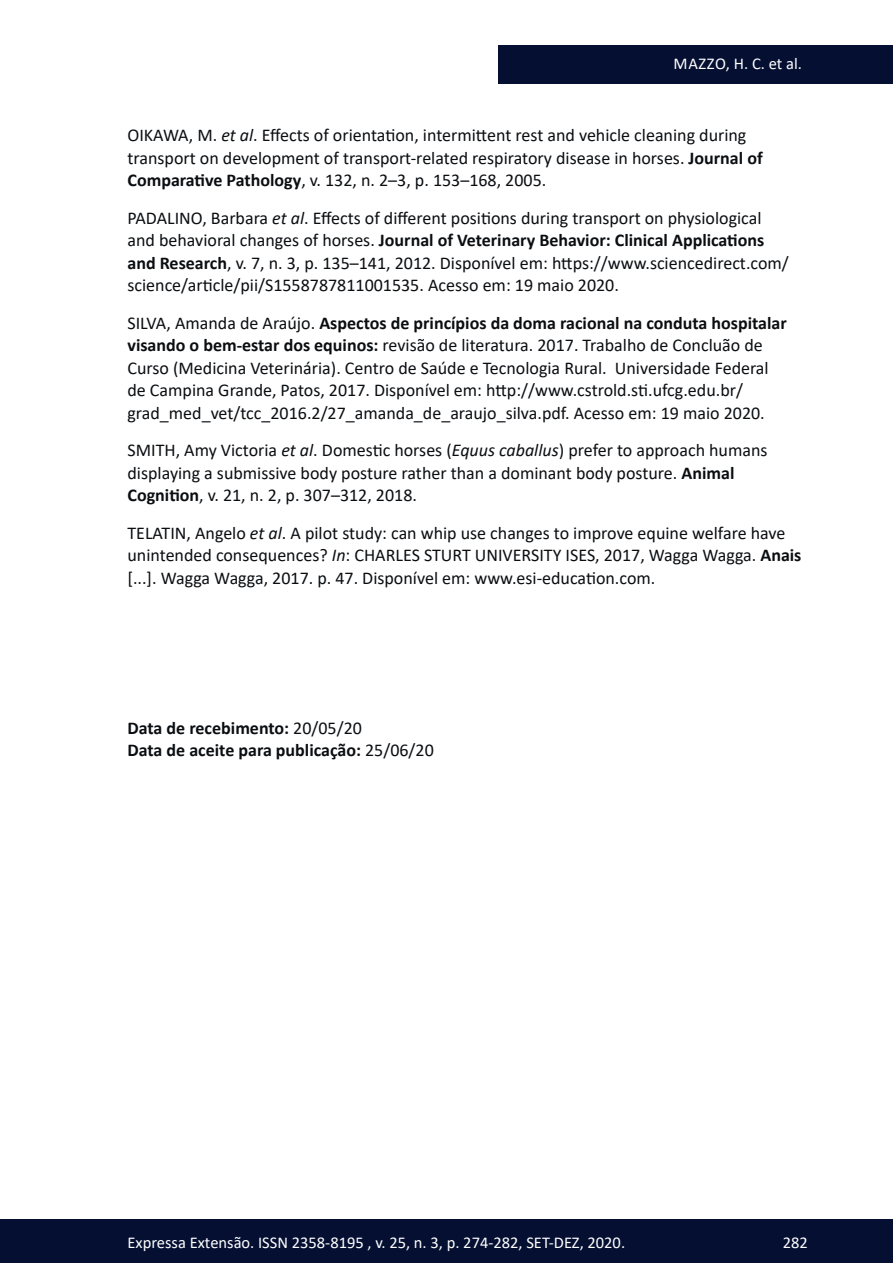
<style>
.page{position:relative;width:893px;height:1263px;background:#fff}
.page>*{position:absolute;margin:0;border:0;box-sizing:border-box;transform-origin:0 0}
.t1{font:18px/22.5px "Calibri";color:#0b0e11}
.t2{font:700 18px/22.5px "Calibri";color:#0b0e11}
.t3{font:16.5px "Calibri";color:#fff}
.t4{font:16.5px "Calibri";letter-spacing:.035em;color:#fff}
.s1{font-style:italic}
.s2{font-weight:700}
.s3{font-weight:400}
</style>
<div class="page">
<div style="left:0;top:1219px;width:893px;height:44px;background:#040f32"></div>
<div style="left:498px;top:45px;width:395px;height:39px;background:#040f32"></div>
<p class="t4" style="left:674px;top:52px;width:130px">MAZZO, H. C. et al.</p>
<p class="t1" style="left:128px;top:123px;width:637px">OIKAWA, M. <span class="s1">et al</span>. Effects of orientation, intermittent rest and vehicle cleaning during transport on development of transport-related respiratory disease in horses. <span class="s2">Journal of<br>Comparative Pathology</span>, v. 132, n. 2–3, p. 153–168, 2005.</p>
<p class="t1" style="left:128px;top:206px;width:663px">PADALINO, Barbara <span class="s1">et al</span>. Effects of different positions during transport on physiological and behavioral changes of horses. <span class="s2">Journal of Veterinary Behavior: Clinical Applications and Research</span>, v. 7, n. 3, p. 135–141, 2012. Disponível em: https://www.sciencedirect.com/ science/article/pii/S1558787811001535. Acesso em: 19 maio 2020.</p>
<p class="t1" style="left:128px;top:311px;width:661px">SILVA, Amanda de Araújo. <span class="s2">Aspectos de princípios da doma racional na conduta hospitalar visando o bem-estar dos equinos:</span> revisão de literatura. 2017. Trabalho de Concluão de Curso (Medicina Veterinária). Centro de Saúde e Tecnologia Rural. Universidade Federal de Campina Grande, Patos, 2017. Disponível em: http://www.cstrold.sti.ufcg.edu.br/ grad_med_vet/tcc_2016.2/27_amanda_de_araujo_silva.pdf. Acesso em: 19 maio 2020.</p>
<p class="t1" style="left:127px;top:438px;width:642px">SMITH, Amy Victoria <span class="s1">et al</span>. Domestic horses (<span class="s1">Equus caballus</span>) prefer to approach humans displaying a submissive body posture rather than a dominant body posture. <span class="s2">Animal<br>Cognition</span>, v. 21, n. 2, p. 307–312, 2018.</p>
<p class="t1" style="left:127px;top:521px;width:675px">TELATIN, Angelo <span class="s1">et al</span>. A pilot study: can whip use changes to improve equine welfare have unintended consequences? <span class="s1">In</span>: CHARLES STURT UNIVERSITY ISES, 2017, Wagga Wagga. <span class="s2">Anais </span>[...]. Wagga Wagga, 2017. p. 47. Disponível em: www.esi-education.com.</p>
<p class="t2" style="left:128px;top:716px;width:308px">Data de recebimento: <span class="s3">20/05/20<br></span>Data de aceite para publicação: <span class="s3">25/06/20</span></p>
<p class="t3" style="left:128px;top:1230px;width:499px">Expressa Extensão. ISSN 2358-8195 , v. 25, n. 3, p. 274-282, SET-DEZ, 2020.</p>
<p class="t3" style="left:783px;top:1230px;width:27px">282</p>
</div>
